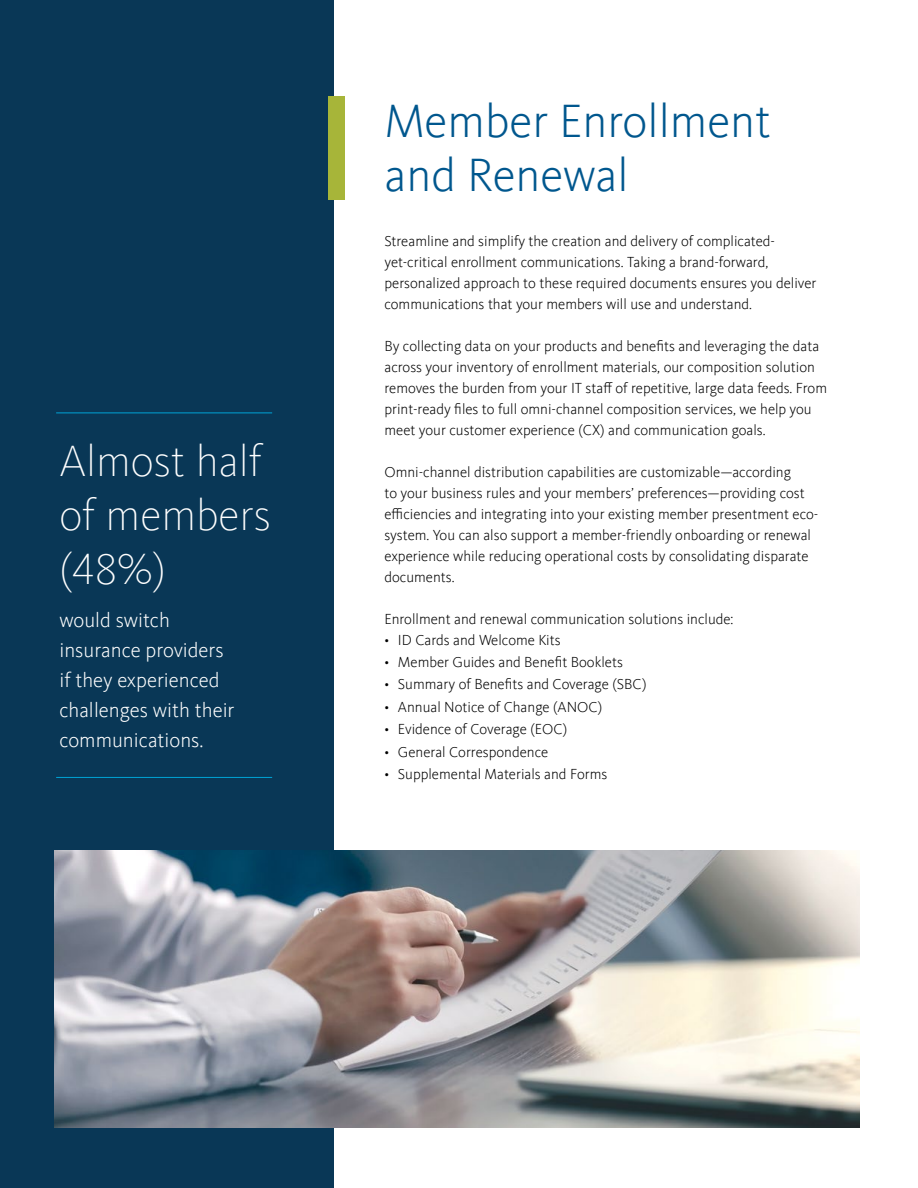
<style>
.page{position:relative;width:918px;height:1188px;background:#fff}
.page>*{position:absolute;margin:0;border:0;box-sizing:border-box;transform-origin:0 0}
.t1{font:300 48px/54px "Kievit Offc";color:#00578e}
.t2{font:300 expanded 45px/54px "Kievit Offc";color:#fff}
.t3{font:300 21px/30px "Kievit Offc";color:#fff}
.t4{font:300 15px/21px "Kievit Offc";color:#000}
</style>
<div class="page">
<div style="left:0;top:0;width:334px;height:1188px;background:#093756"></div>
<div style="left:328px;top:96px;width:16px;height:103px;background:#a7b539"></div>
<img style="left:54px;top:850px;width:806px;height:277px">
<hr style="left:56px;top:413px;width:216px;height:1px;background:#00a3d6">
<hr style="left:56px;top:777px;width:216px;height:1px;background:#00a3d6">
<h2 class="t2" style="left:59px;top:435px;width:213px">Almost half of members (48%)</h2>
<h3 class="t3" style="left:59px;top:606px;width:177px">would switch insurance providers if they experienced challenges with their communications.</h3>
<h1 class="t1" style="left:384px;top:95px;width:388px">Member Enrollment and Renewal</h1>
<p class="t4" style="left:384px;top:231px;width:433px">Streamline and simplify the creation and delivery of complicated&shy;yet-critical enrollment communications. Taking a brand-forward, personalized approach to these required documents ensures you deliver communications that your members will use and understand.</p>
<p class="t4" style="left:384px;top:336px;width:444px">By collecting data on your products and benefits and leveraging the data across your inventory of enrollment materials, our composition solution removes the burden from your IT staff of repetitive, large data feeds. From print-ready files to full omni-channel composition services, we help you meet your customer experience (CX) and communication goals.</p>
<p class="t4" style="left:384px;top:462px;width:435px">Omni-channel distribution capabilities are customizable—according<br>to your business rules and your members’ preferences—providing cost efficiencies and integrating into your existing member presentment eco&shy;system. You can also support a member-friendly onboarding or renewal experience while reducing operational costs by consolidating disparate documents.</p>
<p class="t4" style="left:384px;top:609px;width:351px">Enrollment and renewal communication solutions include:</p>
<p class="t4" style="left:384px;top:630px;width:178px">• ID Cards and Welcome Kits</p>
<p class="t4" style="left:384px;top:652px;width:240px">• Member Guides and Benefit Booklets</p>
<p class="t4" style="left:384px;top:674px;width:263px">• Summary of Benefits and Coverage (SBC)</p>
<p class="t4" style="left:384px;top:697px;width:219px">• Annual Notice of Change (ANOC)</p>
<p class="t4" style="left:384px;top:719px;width:184px">• Evidence of Coverage (EOC)</p>
<p class="t4" style="left:384px;top:741px;width:165px">• General Correspondence</p>
<p class="t4" style="left:384px;top:764px;width:224px">• Supplemental Materials and Forms</p>
</div>
